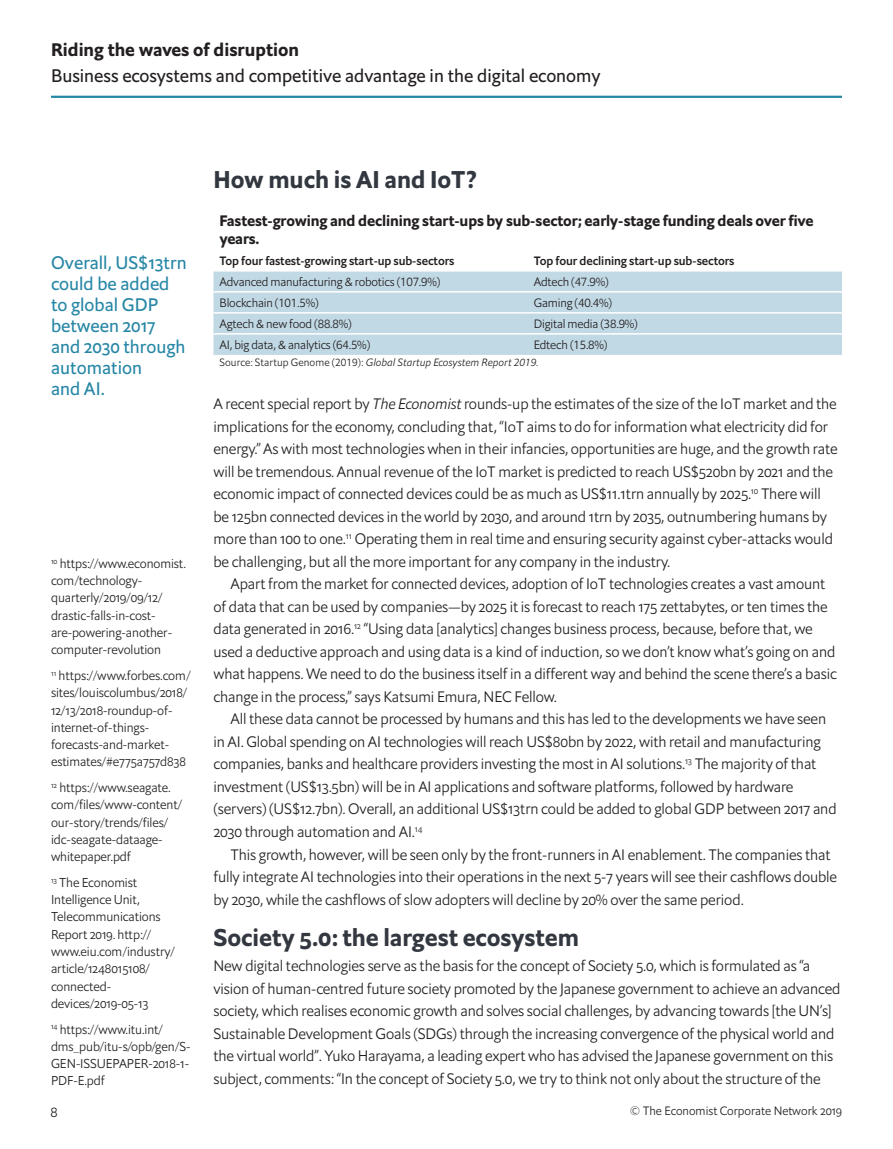
<style>
.page{position:relative;width:893px;height:1149px;background:#fff}
.page>*{position:absolute;margin:0;border:0;box-sizing:border-box;transform-origin:0 0}
.t1{font:700 24px "Econ Sans OS";color:#333840}
.t2{font:18px/21px "Econ Sans OS";letter-spacing:.005em;color:#2787a6}
.t3{font:18px "Econ Sans OS";color:#231f20}
.t4{font:700 18px "Econ Sans OS";color:#231f20}
.t5{font:300 15px/22.5px "Econ Sans OS";letter-spacing:-.005em;color:#231f20}
.t6{font:15px/18px "Econ Sans Bol";letter-spacing:-.005em;color:#231f20}
.t7{font:13.5px "Econ Sans Lig";color:#231f20}
.t8{font:300 12.75px/17.2px "Econ Sans OS";letter-spacing:-.005em;color:#231f20}
.t9{font:12px "Econ Sans Lig";letter-spacing:-.01em;color:#231f20}
.t10{font:12px "Econ Sans Med";letter-spacing:-.005em;color:#231f20}
.t11{font:300 12px "Econ Sans OS";color:#231f20}
.t12{font:10.5px "Econ Sans Lig Ita";letter-spacing:.01em;color:#231f20}
.s1{font-family:"Econ Sans Lig"}
.s2{font-style:italic}
</style>
<div class="page">
<hr style="left:51px;top:96px;width:791px;height:2px;background:#2787a6">
<div style="left:213px;top:271px;width:629px;height:84px;background:#c1d9e5"></div>
<hr style="left:213px;top:291px;width:315px;height:1px;background:#fff">
<hr style="left:528px;top:291px;width:314px;height:1px;background:#fff">
<hr style="left:213px;top:312px;width:315px;height:1px;background:#fff">
<hr style="left:528px;top:312px;width:314px;height:1px;background:#fff">
<hr style="left:213px;top:333px;width:315px;height:1px;background:#fff">
<hr style="left:528px;top:333px;width:314px;height:1px;background:#fff">
<p class="t4" style="left:51px;top:38px;width:249px">Riding the waves of disruption</p>
<p class="t3" style="left:51px;top:64px;width:551px">Business ecosystems and competitive advantage in the digital economy</p>
<p class="t2" style="left:51px;top:252px;width:137px">Overall, US$13trn could be added to global GDP between 2017 and 2030 through automation<br>and AI.</p>
<p class="t8" style="left:51px;top:554px;width:137px"><sup>10</sup> https://www.economist. com/technology&shy;quarterly/2019/09/12/ drastic-falls-in-cost&shy;are-powering-another&shy;computer-revolution</p>
<p class="t8" style="left:51px;top:666px;width:141px"><sup>11</sup> https://www.forbes.com/ sites/louiscolumbus/2018/<br>12/13/2018-roundup-of&shy;internet-of-things&shy;forecasts-and-market&shy;estimates/#e775a757d838</p>
<p class="t8" style="left:51px;top:778px;width:132px"><sup>12</sup> https://www.seagate. com/files/www-content/ our-story/trends/files/ idc-seagate-dataage&shy;whitepaper.pdf</p>
<p class="t8" style="left:51px;top:873px;width:125px"><sup>13</sup> The Economist<br>Intelligence Unit,<br>Telecommunications<br>Report 2019. http:// www.eiu.com/industry/ article/1248015108/ connected&shy;devices/2019-05-13</p>
<p class="t8" style="left:51px;top:1020px;width:141px"><sup>14</sup> https://www.itu.int/ dms_pub/itu-s/opb/gen/S-<br>GEN-ISSUEPAPER-2018-1-<br>PDF-E.pdf</p>
<h1 class="t1" style="left:213px;top:164px;width:265px">How much is AI and IoT?</h1>
<p class="t6" style="left:219px;top:211px;width:596px">Fastest-growing and declining start-ups by sub-sector; early-stage funding deals over five years.</p>
<p class="t10" style="left:219px;top:253px;width:236px">Top four fastest-growing start-up sub-sectors</p>
<p class="t10" style="left:534px;top:253px;width:202px">Top four declining start-up sub-sectors</p>
<p class="t9" style="left:219px;top:274px;width:222px">Advanced manufacturing &amp; robotics (107.9%)</p>
<p class="t9" style="left:534px;top:274px;width:77px">Adtech (47.9%)</p>
<p class="t9" style="left:219px;top:295px;width:101px">Blockchain (101.5%)</p>
<p class="t9" style="left:534px;top:295px;width:80px">Gaming (40.4%)</p>
<p class="t9" style="left:219px;top:316px;width:134px">Agtech &amp; new food (88.8%)</p>
<p class="t9" style="left:534px;top:316px;width:106px">Digital media (38.9%)</p>
<p class="t9" style="left:219px;top:337px;width:152px">AI, big data, &amp; analytics (64.5%)</p>
<p class="t9" style="left:534px;top:337px;width:75px">Edtech (15.8%)</p>
<p class="t12" style="left:219px;top:355px;width:321px"><span class="s1">Source: Startup Genome (2019):</span> Global Startup Ecosystem Report 2019.</p>
<p class="t5" style="left:213px;top:392px;width:626px">A recent special report by <span class="s2">The Economist</span> rounds-up the estimates of the size of the IoT market and the implications for the economy, concluding that, “IoT aims to do for information what electricity did for energy.” As with most technologies when in their infancies, opportunities are huge, and the growth rate will be tremendous. Annual revenue of the IoT market is predicted to reach US$520bn by 2021 and the economic impact of connected devices could be as much as US$11.1trn annually by 2025.<sup>10</sup> There will be 125bn connected devices in the world by 2030, and around 1trn by 2035, outnumbering humans by more than 100 to one.<sup>11</sup> Operating them in real time and ensuring security against cyber-attacks would be challenging, but all the more important for any company in the industry.</p>
<p class="t5" style="left:213px;top:572px;width:625px;text-indent:17px">Apart from the market for connected devices, adoption of IoT technologies creates a vast amount of data that can be used by companies—by 2025 it is forecast to reach 175 zettabytes, or ten times the data generated in 2016.<sup>12</sup> “Using data [analytics] changes business process, because, before that, we used a deductive approach and using data is a kind of induction, so we don’t know what’s going on and what happens. We need to do the business itself in a different way and behind the scene there’s a basic change in the process,” says Katsumi Emura, NEC Fellow.</p>
<p class="t5" style="left:213px;top:707px;width:625px;text-indent:17px">All these data cannot be processed by humans and this has led to the developments we have seen in AI. Global spending on AI technologies will reach US$80bn by 2022, with retail and manufacturing companies, banks and healthcare providers investing the most in AI solutions.<sup>13</sup> The majority of that investment (US$13.5bn) will be in AI applications and software platforms, followed by hardware (servers) (US$12.7bn). Overall, an additional US$13trn could be added to global GDP between 2017 and 2030 through automation and AI.<sup>14</sup></p>
<p class="t5" style="left:213px;top:842px;width:625px;text-indent:17px">This growth, however, will be seen only by the front-runners in AI enablement. The companies that fully integrate AI technologies into their operations in the next 5-7 years will see their cashflows double by 2030, while the cashflows of slow adopters will decline by 20% over the same period.</p>
<h1 class="t1" style="left:213px;top:922px;width:367px">Society 5.0: the largest ecosystem</h1>
<p class="t5" style="left:213px;top:954px;width:628px">New digital technologies serve as the basis for the concept of Society 5.0, which is formulated as “a vision of human-centred future society promoted by the Japanese government to achieve an advanced society, which realises economic growth and solves social challenges, by advancing towards [the UN’s] Sustainable Development Goals (SDGs) through the increasing convergence of the physical world and the virtual world”. Yuko Harayama, a leading expert who has advised the Japanese government on this subject, comments: “In the concept of Society 5.0, we try to think not only about the structure of the</p>
<p class="t7" style="left:51px;top:1102px;width:9px">8</p>
<p class="t11" style="left:630px;top:1103px;width:213px">© The Economist Corporate Network 2019</p>
</div>
